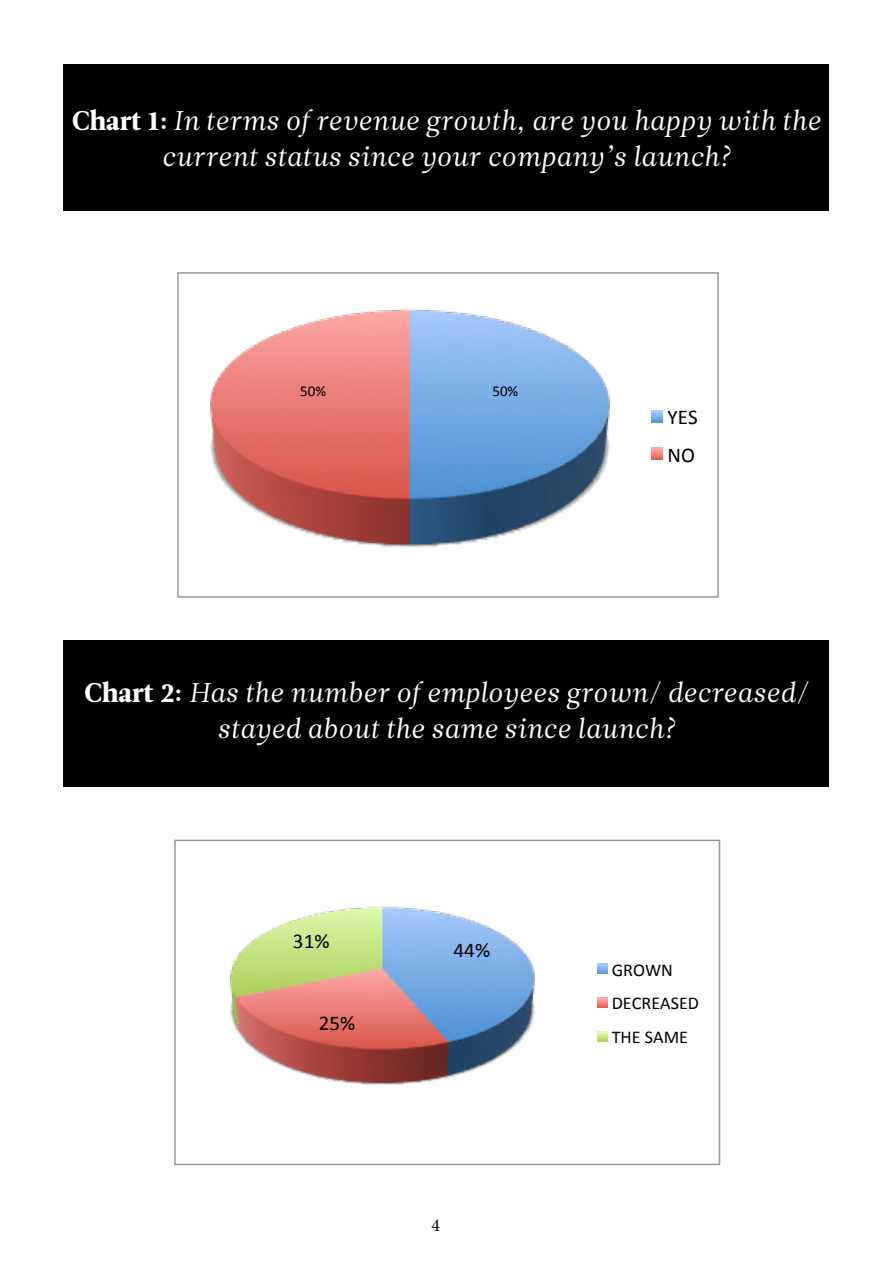
<style>
.page{position:relative;width:893px;height:1263px;background:#fff}
.page>*{position:absolute;margin:0;border:0;box-sizing:border-box;transform-origin:0 0}
.t1{font:27px/36px "Leitura News Italic 1";color:#fff;text-align:center}
.t2{font:21px/37.3px "Calibri";color:#000}
.t3{font:18px/33.8px "Calibri";color:#000}
.t4{font:18px "Minion Pro";color:#000}
.t5{font:15px "Calibri";color:#000}
.s1{font-family:"Leitura News Roman 4"}
</style>
<div class="page">
<div style="left:64px;top:64px;width:765px;height:146px;background:#000"></div>
<div style="left:64px;top:640px;width:765px;height:147px;background:#000"></div>
<img style="left:230px;top:906px;width:305px;height:179px">
<svg style="left:598px;top:964px;width:10px;height:9px"></svg>
<svg style="left:598px;top:997px;width:10px;height:10px"></svg>
<svg style="left:598px;top:1031px;width:10px;height:10px"></svg>
<div style="left:174px;top:840px;width:546px;height:325px;border:2px solid #989898"></div>
<img style="left:210px;top:309px;width:400px;height:239px">
<svg style="left:651px;top:410px;width:12px;height:12px"></svg>
<svg style="left:651px;top:448px;width:12px;height:11px"></svg>
<div style="left:177px;top:272px;width:542px;height:326px;border:2px solid #989898"></div>
<p class="t1" style="left:72px;top:103px;width:750px"><span class="s1">Chart 1:</span> In terms of revenue growth, are you happy with the current status since your company’s launch?</p>
<p class="t5" style="left:300px;top:382px;width:27px">50%</p>
<p class="t5" style="left:492px;top:382px;width:27px">50%</p>
<p class="t2" style="left:668px;top:399px;width:32px">YES<br>NO</p>
<p class="t1" style="left:85px;top:675px;width:725px"><span class="s1">Chart 2:</span> Has the number of employees grown/ decreased/ stayed about the same since launch?</p>
<p class="t2" style="left:293px;top:922px;width:38px">31%</p>
<p class="t2" style="left:319px;top:1004px;width:38px">25%</p>
<p class="t2" style="left:453px;top:931px;width:38px">44%</p>
<p class="t4" style="left:432px;top:1213px;width:10px">4</p>
<p class="t3" style="left:612px;top:953px;width:89px">GROWN<br>DECREASED<br>THE SAME</p>
</div>
